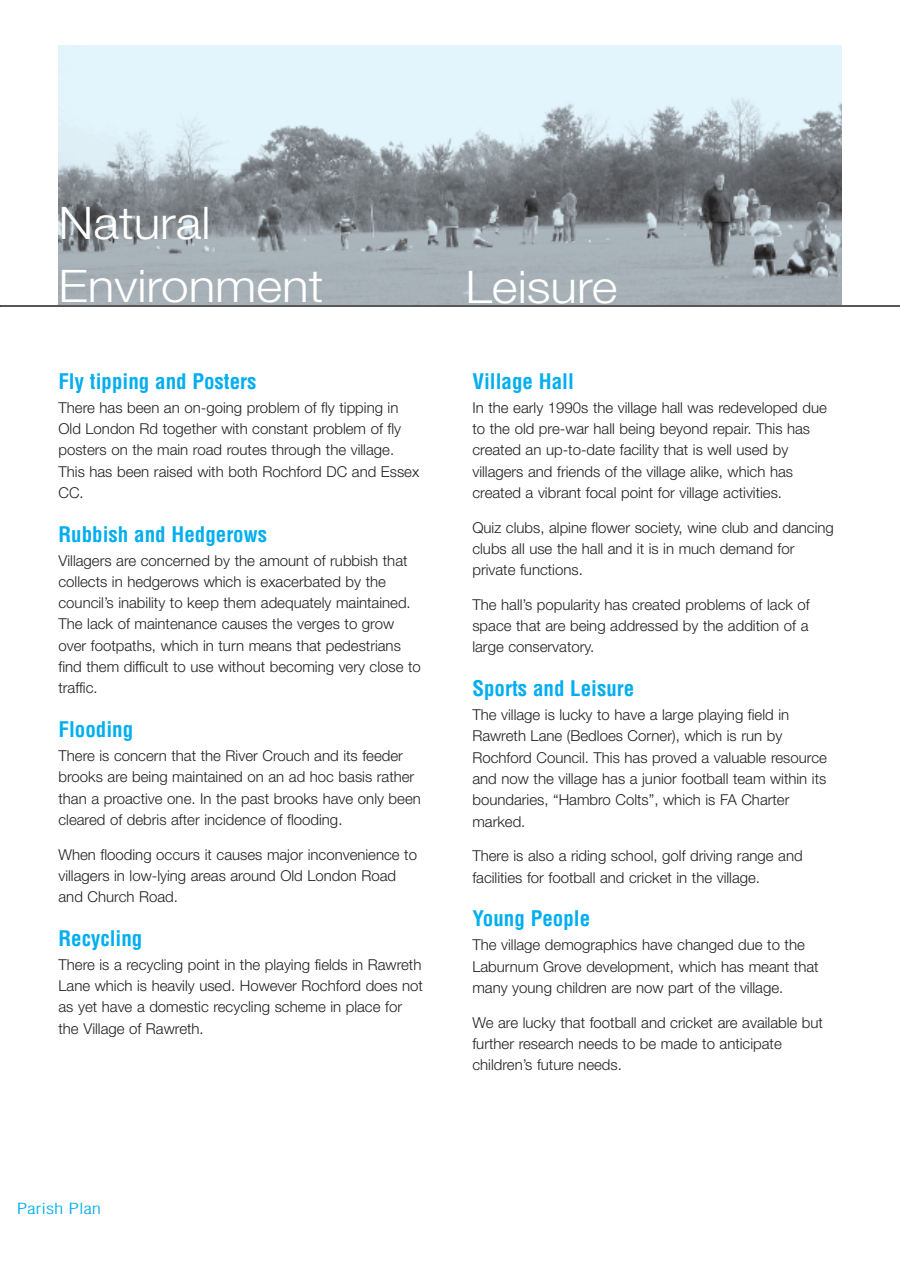
<style>
.page{position:relative;width:900px;height:1269px;background:#fff}
.page>*{position:absolute;margin:0;border:0;box-sizing:border-box;transform-origin:0 0}
.t1{font:300 45px/63.8px "Helvetica Neue";color:#fff;scale:1.1 1}
.t2{font:700 condensed 21px "Helvetica";color:#00aeef}
.t3{font:300 15px/21.3px "Helvetica Neue";color:#231f20}
.t4{font:300 condensed 15px "Helvetica";color:#00aeef;scale:1.4 1}
</style>
<div class="page">
<hr style="left:0;top:305px;width:900px;height:2px;background:#231f20">
<img style="left:58px;top:45px;width:784px;height:259px">
<h1 class="t1" style="left:58px;top:190px;width:242px">Natural<br>Environment</h1>
<h2 class="t2" style="left:58px;top:369px;width:200px">Fly tipping and Posters</h2>
<p class="t3" style="left:58px;top:396px;width:362px">There has been an on-going problem of fly tipping in Old London Rd together with constant problem of fly posters on the main road routes through the village.<br>This has been raised with both Rochford DC and Essex CC.</p>
<h2 class="t2" style="left:58px;top:522px;width:210px">Rubbish and Hedgerows</h2>
<p class="t3" style="left:58px;top:549px;width:364px">Villagers are concerned by the amount of rubbish that collects in hedgerows which is exacerbated by the council’s inability to keep them adequately maintained.<br>The lack of maintenance causes the verges to grow over footpaths, which in turn means that pedestrians find them difficult to use without becoming very close to traffic.</p>
<h2 class="t2" style="left:58px;top:717px;width:76px">Flooding</h2>
<p class="t3" style="left:58px;top:745px;width:364px">There is concern that the River Crouch and its feeder brooks are being maintained on an ad hoc basis rather than a proactive one. In the past brooks have only been cleared of debris after incidence of flooding.</p>
<p class="t3" style="left:58px;top:843px;width:360px">When flooding occurs it causes major inconvenience to villagers in low-lying areas around Old London Road and Church Road.</p>
<h2 class="t2" style="left:58px;top:926px;width:85px">Recycling</h2>
<p class="t3" style="left:58px;top:954px;width:366px">There is a recycling point in the playing fields in Rawreth Lane which is heavily used. However Rochford does not as yet have a domestic recycling scheme in place for the Village of Rawreth.</p>
<h1 class="t1" style="left:465px;top:254px;width:140px">Leisure</h1>
<h2 class="t2" style="left:472px;top:369px;width:103px">Village Hall</h2>
<p class="t3" style="left:472px;top:396px;width:356px">In the early 1990s the village hall was redeveloped due to the old pre-war hall being beyond repair. This has created an up-to-date facility that is well used by villagers and friends of the village alike, which has created a vibrant focal point for village activities.</p>
<p class="t3" style="left:472px;top:516px;width:363px">Quiz clubs, alpine flower society, wine club and dancing clubs all use the hall and it is in much demand for private functions.</p>
<p class="t3" style="left:472px;top:594px;width:339px;text-align:justify">The hall’s popularity has created problems of lack of space that are being addressed by the addition of a large conservatory.</p>
<h2 class="t2" style="left:472px;top:677px;width:164px">Sports and Leisure</h2>
<p class="t3" style="left:472px;top:704px;width:356px">The village is lucky to have a large playing field in Rawreth Lane (Bedloes Corner), which is run by Rochford Council. This has proved a valuable resource and now the village has a junior football team within its boundaries, “Hambro Colts”, which is FA Charter marked.</p>
<p class="t3" style="left:472px;top:845px;width:332px">There is also a riding school, golf driving range and facilities for football and cricket in the village.</p>
<h2 class="t2" style="left:472px;top:907px;width:119px">Young People</h2>
<p class="t3" style="left:472px;top:934px;width:348px">The village demographics have changed due to the<br>Laburnum Grove development, which has meant that many young children are now part of the village.</p>
<p class="t3" style="left:472px;top:1011px;width:352px">We are lucky that football and cricket are available but further research needs to be made to anticipate children’s future needs.</p>
<p class="t4" style="left:17px;top:1200px;width:62px">Parish Plan</p>
</div>
